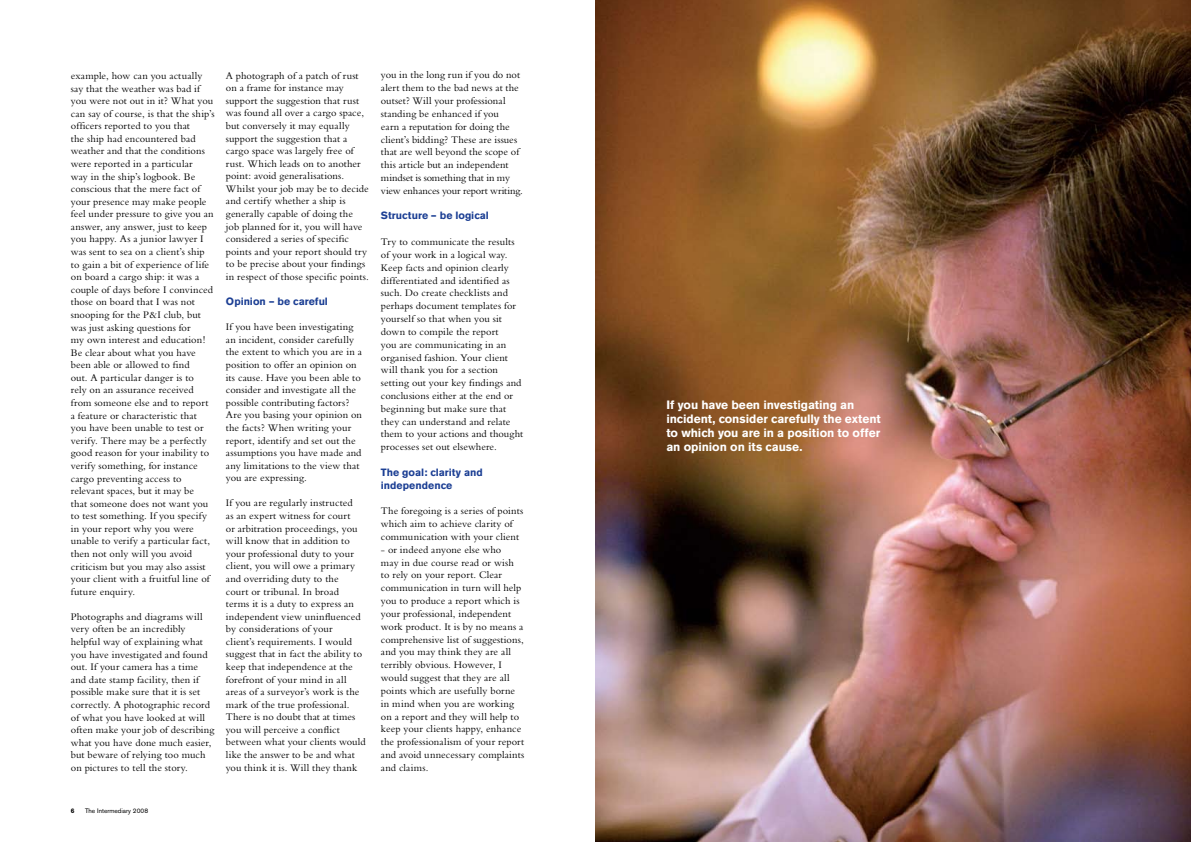
<style>
.page{position:relative;width:1191px;height:842px;background:#fff}
.page>*{position:absolute;margin:0;border:0;box-sizing:border-box;transform-origin:0 0}
.t1{font:700 12px/14px "Akzidenz Grotesk BE";letter-spacing:-.005em;color:#fff}
.t2{font:10.5px/12.6px "Bembo";letter-spacing:.005em;color:#000}
.t3{font:700 10.5px/12.8px "Akzidenz Grotesk BE";color:#1c3f94}
.t4{font:6.5px "Akzidenz Grotesk BE";color:#000}
.t5{font:700 6.5px "Akzidenz Grotesk BE";color:#000}
</style>
<div class="page">
<img style="left:595px;top:0;width:596px;height:842px">
<p class="t2" style="left:71px;top:69px;width:145px">example, how can you actually say that the weather was bad if you were not out in it? What you can say of course, is that the ship’s officers reported to you that<br>the ship had encountered bad weather and that the conditions were reported in a particular<br>way in the ship’s logbook. Be conscious that the mere fact of your presence may make people feel under pressure to give you an answer, any answer, just to keep you happy. As a junior lawyer I was sent to sea on a client’s ship to gain a bit of experience of life on board a cargo ship: it was a couple of days before I convinced those on board that I was not snooping for the P&amp;I club, but was just asking questions for<br>my own interest and education!<br>Be clear about what you have been able or allowed to find<br>out. A particular danger is to<br>rely on an assurance received from someone else and to report a feature or characteristic that you have been unable to test or verify. There may be a perfectly good reason for your inability to verify something, for instance cargo preventing access to relevant spaces, but it may be<br>that someone does not want you to test something. If you specify in your report why you were unable to verify a particular fact, then not only will you avoid criticism but you may also assist your client with a fruitful line of future enquiry.</p>
<p class="t2" style="left:71px;top:610px;width:145px">Photographs and diagrams will very often be an incredibly helpful way of explaining what you have investigated and found out. If your camera has a time and date stamp facility, then if possible make sure that it is set correctly. A photographic record of what you have looked at will often make your job of describing what you have done much easier, but beware of relying too much on pictures to tell the story.</p>
<p class="t2" style="left:226px;top:69px;width:144px">A photograph of a patch of rust on a frame for instance may support the suggestion that rust was found all over a cargo space, but conversely it may equally support the suggestion that a cargo space was largely free of rust. Which leads on to another point: avoid generalisations.<br>Whilst your job may be to decide and certify whether a ship is generally capable of doing the job planned for it, you will have considered a series of specific points and your report should try to be precise about your findings in respect of those specific points.</p>
<p class="t3" style="left:226px;top:295px;width:104px">Opinion – be careful</p>
<p class="t2" style="left:226px;top:320px;width:138px">If you have been investigating an incident, consider carefully the extent to which you are in a position to offer an opinion on its cause. Have you been able to consider and investigate all the possible contributing factors?<br>Are you basing your opinion on the facts? When writing your report, identify and set out the assumptions you have made and any limitations to the view that you are expressing.</p>
<p class="t2" style="left:226px;top:497px;width:141px">If you are regularly instructed<br>as an expert witness for court<br>or arbitration proceedings, you will know that in addition to your professional duty to your client, you will owe a primary and overriding duty to the<br>court or tribunal. In broad<br>terms it is a duty to express an independent view uninfluenced by considerations of your<br>client’s requirements. I would suggest that in fact the ability to keep that independence at the forefront of your mind in all areas of a surveyor’s work is the mark of the true professional.<br>There is no doubt that at times you will perceive a conflict between what your clients would like the answer to be and what you think it is. Will they thank</p>
<p class="t2" style="left:381px;top:69px;width:143px">you in the long run if you do not alert them to the bad news at the outset? Will your professional standing be enhanced if you<br>earn a reputation for doing the client’s bidding? These are issues that are well beyond the scope of this article but an independent mindset is something that in my view enhances your report writing.</p>
<p class="t3" style="left:381px;top:209px;width:110px">Structure – be logical</p>
<p class="t2" style="left:381px;top:235px;width:144px">Try to communicate the results of your work in a logical way.<br>Keep facts and opinion clearly differentiated and identified as such. Do create checklists and perhaps document templates for yourself so that when you sit down to compile the report<br>you are communicating in an organised fashion. Your client will thank you for a section setting out your key findings and conclusions either at the end or beginning but make sure that they can understand and relate them to your actions and thought processes set out elsewhere.</p>
<p class="t3" style="left:381px;top:466px;width:103px">The goal: clarity and independence</p>
<p class="t2" style="left:381px;top:504px;width:144px">The foregoing is a series of points which aim to achieve clarity of communication with your client</p>
<p class="t2" style="left:381px;top:543px;width:145px">- or indeed anyone else who<br>may in due course read or wish to rely on your report. Clear communication in turn will help you to produce a report which is your professional, independent work product. It is by no means a comprehensive list of suggestions, and you may think they are all terribly obvious. However, I would suggest that they are all points which are usefully borne in mind when you are working on a report and they will help to keep your clients happy, enhance the professionalism of your report and avoid unnecessary complaints and claims.</p>
<p class="t5" style="left:71px;top:807px;width:5px">6</p>
<p class="t4" style="left:85px;top:807px;width:65px">The Intermediary 2008</p>
<p class="t1" style="left:666px;top:398px;width:216px">If you have been investigating an incident, consider carefully the extent to which you are in a position to offer an opinion on its cause.</p>
</div>
